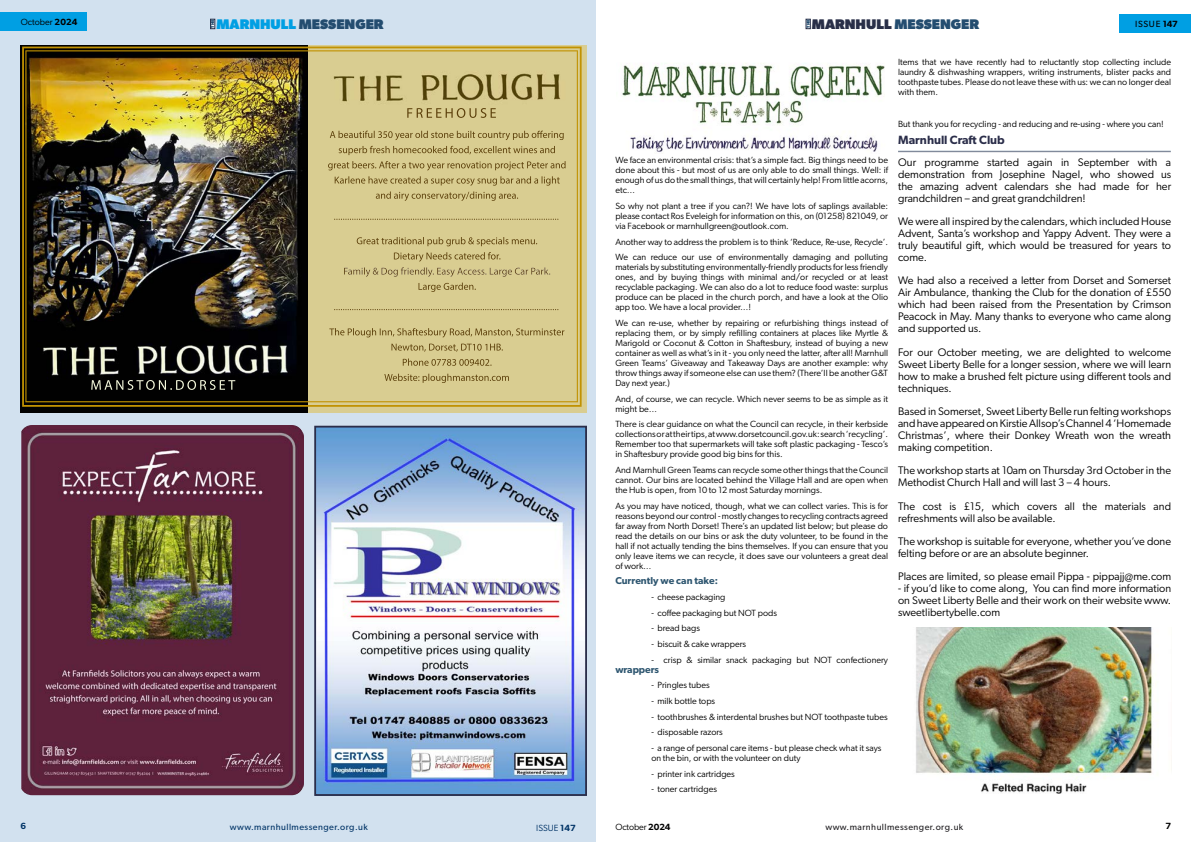
<style>
.page{position:relative;width:1191px;height:842px;background:#fff}
.page>*{position:absolute;margin:0;border:0;box-sizing:border-box;transform-origin:0 0}
.t1{font:800 14px "Gibson";color:#244d70}
.t2{font:600 12px "Gibson";color:#2b2e4a}
.t3{font:11px/12px "Gibson";color:#000;text-align:justify}
.t4{font:600 10px "Gibson";color:#2e5670}
.t5{font:9px/10px "Gibson";color:#000;text-align:justify}
.t6{font:9px "Gibson";letter-spacing:.05em;color:#211f22}
.t7{font:9px "Gibson";letter-spacing:.05em;color:#036}
.t8{font:9px "Gibson";letter-spacing:.075em;color:#000}
.t9{font:9px "Gibson";color:#036}
.t10{font:600 9px "Gibson";color:#000}
.t11{font:600 9px "Gibson";color:#036}
.t12{font:800 4.5px "Gibson";letter-spacing:.05em;color:#244d70}
.s1{font-weight:600}
.s2{color:#009fe3}
.s3{color:#292f48}
</style>
<div class="page">
<div style="left:1118px;top:15px;width:73px;height:18px;background:#009fe3"></div>
<svg style="left:806px;top:19px;width:4px;height:10px"></svg>
<div style="left:0;top:0;width:595px;height:842px;background:#d2e1ef"></div>
<svg style="left:210px;top:19px;width:5px;height:10px"></svg>
<div style="left:0;top:12px;width:87px;height:19px;background:#009fe3"></div>
<img style="left:22px;top:47px;width:559px;height:360px">
<img style="left:25px;top:50px;width:553px;height:352px">
<img style="left:505px;top:219px;width:53px;height:1px">
<img style="left:505px;top:309px;width:53px;height:1px">
<img style="left:317px;top:429px;width:267px;height:364px">
<div style="left:314px;top:426px;width:273px;height:370px;border:2px solid #2b2e4a"></div>
<img style="left:21px;top:425px;width:283px;height:370px">
<hr style="left:898px;top:151px;width:272px;height:1px;background:#2b2e4a">
<img style="left:622px;top:63px;width:263px;height:89px">
<img style="left:916px;top:627px;width:236px;height:167px">
<p class="t5" style="left:21px;top:17px;width:58px">October <span class="s1">2024</span></p>
<p class="t12" style="left:210px;top:28px;width:10px;rotate:-90deg">THE</p>
<h1 class="t1" style="left:216px;top:16px;width:169px"><span class="s2">MARNHULL</span> MESSENGER</h1>
<p class="t12" style="left:805px;top:28px;width:10px;rotate:-90deg">THE</p>
<h1 class="t1" style="left:812px;top:16px;width:169px"><span class="s3">MARNHULL</span> MESSENGER</h1>
<p class="t8" style="left:1135px;top:19px;width:44px">ISSUE <span class="s1">147</span></p>
<p class="t5" style="left:898px;top:57px;width:274px">Items that we have recently had to reluctantly stop collecting include laundry &amp; dishwashing wrappers, writing instruments, blister packs and toothpaste tubes. Please do not leave these with us: we can no longer deal with them.</p>
<p class="t5" style="left:898px;top:118px;width:267px">But thank you for recycling - and reducing and re-using - where you can!</p>
<p class="t5" style="left:615px;top:155px;width:274px">We face an environmental crisis: that’s a simple fact. Big things need to be done about this - but most of us are only able to do small things. Well: if enough of us do the small things, that will certainly help! From little acorns, etc…</p>
<p class="t5" style="left:615px;top:201px;width:274px">So why not plant a tree if you can?! We have lots of saplings available: please contact Ros Eveleigh for information on this, on (01258) 821049, or via Facebook or marnhullgreen@outlook.com.</p>
<p class="t5" style="left:615px;top:234px;width:274px;line-height:15.7px">Another way to address the problem is to think ‘Reduce, Re-use, Recycle’.<br>We can reduce our use of environmentally damaging and polluting</p>
<p class="t5" style="left:615px;top:262px;width:274px">materials by substituting environmentally-friendly products for less friendly ones, and by buying things with minimal and/or recycled or at least recyclable packaging. We can also do a lot to reduce food waste: surplus produce can be placed in the church porch, and have a look at the Olio app too. We have a local provider…!</p>
<p class="t5" style="left:615px;top:318px;width:274px">We can re-use, whether by repairing or refurbishing things instead of replacing them, or by simply refilling containers at places like Myrtle &amp; Marigold or Coconut &amp; Cotton in Shaftesbury, instead of buying a new container as well as what’s in it - you only need the latter, after all! Marnhull Green Teams’ Giveaway and Takeaway Days are another example: why throw things away if someone else can use them? (There’ll be another G&amp;T Day next year.)</p>
<p class="t5" style="left:615px;top:393px;width:274px">And, of course, we can recycle. Which never seems to be as simple as it might be…</p>
<p class="t5" style="left:615px;top:419px;width:274px">There is clear guidance on what the Council can recycle, in their kerbside collections or at their tips, at www.dorsetcouncil.gov.uk: search ‘recycling’.<br>Remember too that supermarkets will take soft plastic packaging - Tesco’s in Shaftesbury provide good big bins for this.</p>
<p class="t5" style="left:615px;top:465px;width:274px">And Marnhull Green Teams can recycle some other things that the Council cannot. Our bins are located behind the Village Hall and are open when the Hub is open, from 10 to 12 most Saturday mornings.</p>
<p class="t5" style="left:615px;top:500px;width:274px">As you may have noticed, though, what we can collect varies. This is for reasons beyond our control - mostly changes to recycling contracts agreed far away from North Dorset! There’s an updated list below; but please do read the details on our bins or ask the duty volunteer, to be found in the hall if not actually tending the bins themselves. If you can ensure that you only leave items we can recycle, it does save our volunteers a great deal of work…</p>
<p class="t4" style="left:615px;top:575px;width:104px">Currently we can take:</p>
<p class="t5" style="left:651px;top:592px;width:76px">- cheese packaging</p>
<p class="t5" style="left:651px;top:607px;width:127px">- coffee packaging but NOT pods</p>
<p class="t5" style="left:651px;top:623px;width:50px">- bread bags</p>
<p class="t5" style="left:651px;top:639px;width:96px">- biscuit &amp; cake wrappers</p>
<p class="t5" style="left:651px;top:654px;width:238px">- crisp &amp; similar snack packaging but NOT confectionery</p>
<p class="t4" style="left:615px;top:663px;width:45px">wrappers</p>
<p class="t5" style="left:651px;top:680px;width:60px">- Pringles tubes</p>
<p class="t5" style="left:651px;top:696px;width:65px">- milk bottle tops</p>
<p class="t5" style="left:651px;top:711px;width:238px">- toothbrushes &amp; interdental brushes but NOT toothpaste tubes</p>
<p class="t5" style="left:651px;top:727px;width:73px">- disposable razors</p>
<p class="t5" style="left:651px;top:743px;width:231px">- a range of personal care items - but please check what it says on the bin, or with the volunteer on duty</p>
<p class="t5" style="left:651px;top:769px;width:85px">- printer ink cartridges</p>
<p class="t5" style="left:651px;top:784px;width:67px">- toner cartridges</p>
<h2 class="t2" style="left:898px;top:133px;width:108px">Marnhull Craft Club</h2>
<p class="t3" style="left:898px;top:156px;width:274px">Our programme started again in September with a demonstration from Josephine Nagel, who showed us the amazing advent calendars she had made for her grandchildren – and great grandchildren!</p>
<p class="t3" style="left:898px;top:215px;width:274px">We were all inspired by the calendars, which included House Advent, Santa’s workshop and Yappy Advent. They were a truly beautiful gift, which would be treasured for years to come.</p>
<p class="t3" style="left:898px;top:274px;width:274px">We had also a received a letter from Dorset and Somerset Air Ambulance, thanking the Club for the donation of £550 which had been raised from the Presentation by Crimson Peacock in May. Many thanks to everyone who came along and supported us.</p>
<p class="t3" style="left:898px;top:346px;width:274px">For our October meeting, we are delighted to welcome Sweet Liberty Belle for a longer session, where we will learn how to make a brushed felt picture using different tools and techniques.</p>
<p class="t3" style="left:898px;top:405px;width:274px">Based in Somerset, Sweet Liberty Belle run felting workshops and have appeared on Kirstie Allsop’s Channel 4 ‘Homemade Christmas’, where their Donkey Wreath won the wreath making competition.</p>
<p class="t3" style="left:898px;top:464px;width:274px">The workshop starts at 10am on Thursday 3rd October in the<br>Methodist Church Hall and will last 3 – 4 hours.</p>
<p class="t3" style="left:898px;top:500px;width:274px">The cost is £15, which covers all the materials and refreshments will also be available.</p>
<p class="t3" style="left:898px;top:535px;width:274px">The workshop is suitable for everyone, whether you’ve done felting before or are an absolute beginner.</p>
<p class="t3" style="left:898px;top:570px;width:274px">Places are limited, so please email Pippa - pippajj@me.com</p>
<p class="t3" style="left:898px;top:582px;width:274px">- if you’d like to come along, You can find more information on Sweet Liberty Belle and their work on their website www. sweetlibertybelle.com</p>
<p class="t11" style="left:20px;top:820px;width:7px">6</p>
<p class="t7" style="left:230px;top:821px;width:139px">www.marnhullmessenger.org.uk</p>
<p class="t9" style="left:536px;top:822px;width:41px">ISSUE <span class="s1">147</span></p>
<p class="t5" style="left:615px;top:821px;width:56px">October <span class="s1">2024</span></p>
<p class="t6" style="left:825px;top:821px;width:139px">www.marnhullmessenger.org.uk</p>
<p class="t10" style="left:1165px;top:821px;width:7px">7</p>
</div>
